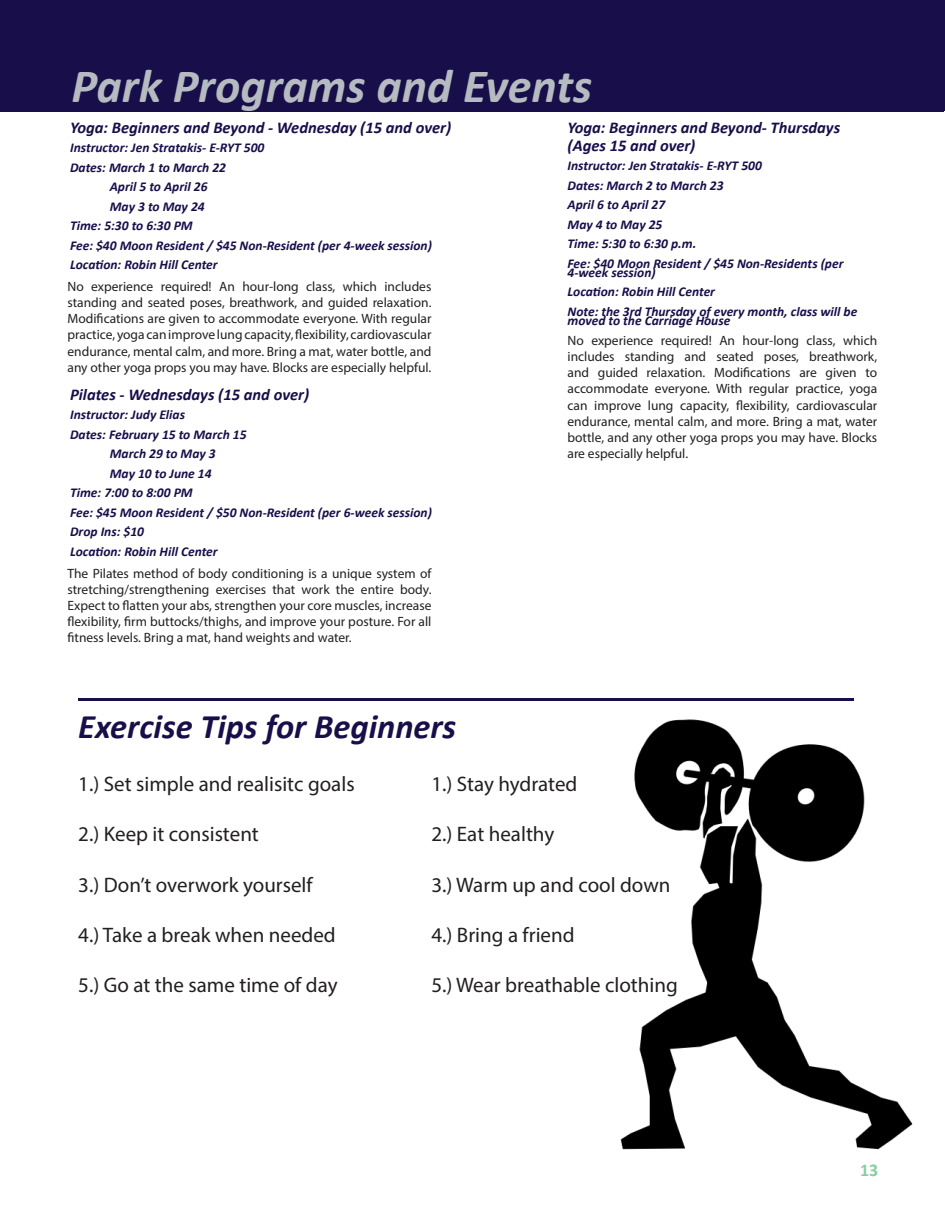
<style>
.page{position:relative;width:945px;height:1215px;background:#fff}
.page>*{position:absolute;margin:0;border:0;box-sizing:border-box;transform-origin:0 0}
.HeadlineTop{font:italic 700 48px "Calibri";color:#b5bbc0}
.t1{font:italic 700 34.5px "Calibri";color:#180f4a}
.t2{font:21px "Myriad Pro";color:#231f20}
.t3{font:700 18px "Calibri";color:#8bcda3}
.headline{font:italic 700 16.5px/18px "Calibri";color:#180f4a}
.t4{font:13.5px/16.2px "Myriad Pro";color:#231f20;text-align:justify}
.headline-2{font:italic 700 13.5px "Calibri";color:#180f4a}
</style>
<div class="page">
<div style="left:0;top:0;width:945px;height:110px;background:#180f4a"></div>
<hr style="left:78px;top:698px;width:776px;height:3px;background:#180f4a">
<img style="left:620px;top:719px;width:293px;height:431px">
<p class="HeadlineTop" style="left:72px;top:52px;width:522px">Park Programs and Events</p>
<p class="headline" style="left:70px;top:118px;width:383px">Yoga: Beginners and Beyond - Wednesday (15 and over)</p>
<p class="headline-2" style="left:70px;top:138px;width:196px">Instructor: Jen Stratakis- E-RYT 500</p>
<p class="headline-2" style="left:70px;top:158px;width:158px">Dates: March 1 to March 22</p>
<p class="headline-2" style="left:110px;top:177px;width:99px">April 5 to April 26</p>
<p class="headline-2" style="left:110px;top:197px;width:96px">May 3 to May 24</p>
<p class="headline-2" style="left:70px;top:216px;width:124px">Time: 5:30 to 6:30 PM</p>
<p class="headline-2" style="left:70px;top:236px;width:363px">Fee: $40 Moon Resident / $45 Non-Resident (per 4-week session)</p>
<p class="headline-2" style="left:70px;top:255px;width:149px">Location: Robin Hill Center</p>
<p class="t4" style="left:68px;top:278px;width:366px">No experience required! An hour-long class, which includes standing and seated poses, breathwork, and guided relaxation.<br>Modifications are given to accommodate everyone. With regular practice, yoga can improve lung capacity, flexibility, cardiovascular endurance, mental calm, and more. Bring a mat, water bottle, and any other yoga props you may have. Blocks are especially helpful.</p>
<p class="headline" style="left:70px;top:385px;width:241px">Pilates - Wednesdays (15 and over)</p>
<p class="headline-2" style="left:70px;top:405px;width:116px">Instructor: Judy Elias</p>
<p class="headline-2" style="left:70px;top:425px;width:178px">Dates: February 15 to March 15</p>
<p class="headline-2" style="left:110px;top:444px;width:108px">March 29 to May 3</p>
<p class="headline-2" style="left:110px;top:464px;width:103px">May 10 to June 14</p>
<p class="headline-2" style="left:70px;top:483px;width:124px">Time: 7:00 to 8:00 PM</p>
<p class="headline-2" style="left:70px;top:503px;width:363px">Fee: $45 Moon Resident / $50 Non-Resident (per 6-week session)</p>
<p class="headline-2" style="left:70px;top:522px;width:75px">Drop Ins: $10</p>
<p class="headline-2" style="left:70px;top:542px;width:149px">Location: Robin Hill Center</p>
<p class="t4" style="left:68px;top:565px;width:365px">The Pilates method of body conditioning is a unique system of stretching/strengthening exercises that work the entire body.<br>Expect to flatten your abs, strengthen your core muscles, increase flexibility, firm buttocks/thighs, and improve your posture. For all fitness levels. Bring a mat, hand weights and water.</p>
<p class="headline" style="left:568px;top:118px;width:274px">Yoga: Beginners and Beyond- Thursdays (Ages 15 and over)</p>
<p class="headline-2" style="left:568px;top:156px;width:196px">Instructor: Jen Stratakis- E-RYT 500</p>
<p class="headline-2" style="left:568px;top:176px;width:158px">Dates: March 2 to March 23</p>
<p class="headline-2" style="left:568px;top:195px;width:99px">April 6 to April 27</p>
<p class="headline-2" style="left:568px;top:215px;width:96px">May 4 to May 25</p>
<p class="headline-2" style="left:568px;top:234px;width:130px">Time: 5:30 to 6:30 p.m.</p>
<p class="headline-2" style="left:568px;top:254px;width:277px">Fee: $40 Moon Resident / $45 Non-Residents (per</p>
<p class="headline-2" style="left:568px;top:263px;width:90px">4-week session)</p>
<p class="headline-2" style="left:568px;top:282px;width:149px">Location: Robin Hill Center</p>
<p class="headline-2" style="left:568px;top:302px;width:291px">Note: the 3rd Thursday of every month, class will be</p>
<p class="headline-2" style="left:568px;top:311px;width:164px">moved to the Carriage House</p>
<p class="t4" style="left:568px;top:332px;width:311px">No experience required! An hour-long class, which includes standing and seated poses, breathwork, and guided relaxation. Modifications are given to accommodate everyone. With regular practice, yoga can improve lung capacity, flexibility, cardiovascular endurance, mental calm, and more. Bring a mat, water bottle, and any other yoga props you may have. Blocks are especially helpful.</p>
<p class="t1" style="left:78px;top:702px;width:379px">Exercise Tips for Beginners</p>
<p class="t2" style="left:78px;top:771px;width:278px">1.) Set simple and realisitc goals</p>
<p class="t2" style="left:78px;top:821px;width:182px">2.) Keep it consistent</p>
<p class="t2" style="left:78px;top:872px;width:236px">3.) Don’t overwork yourself</p>
<p class="t2" style="left:78px;top:922px;width:259px">4.) Take a break when needed</p>
<p class="t2" style="left:78px;top:972px;width:261px">5.) Go at the same time of day</p>
<p class="t2" style="left:431px;top:771px;width:147px">1.) Stay hydrated</p>
<p class="t2" style="left:431px;top:821px;width:124px">2.) Eat healthy</p>
<p class="t2" style="left:431px;top:872px;width:241px">3.) Warm up and cool down</p>
<p class="t2" style="left:431px;top:922px;width:145px">4.) Bring a friend</p>
<p class="t2" style="left:431px;top:972px;width:248px">5.) Wear breathable clothing</p>
<h3 class="t3" style="left:860px;top:1157px;width:20px">13</h3>
</div>
